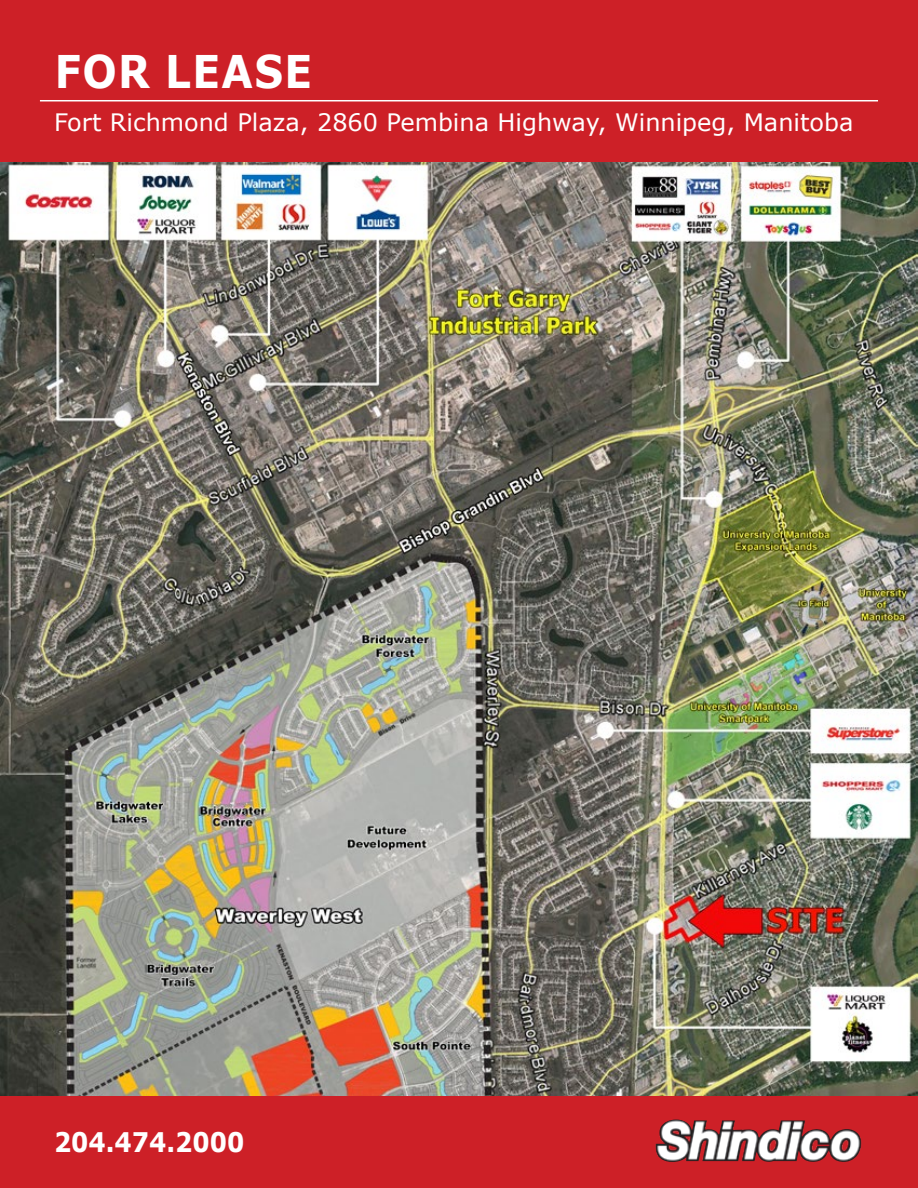
<style>
.page{position:relative;width:918px;height:1188px;background:#fff}
.page>*{position:absolute;margin:0;border:0;box-sizing:border-box;transform-origin:0 0}
.t1{font:700 45px "Verdana";letter-spacing:.035em;color:#fff;scale:.9 1}
.t2{font:700 27px "Verdana";color:#fff;scale:.9 1}
.t3{font:24px "Verdana";color:#fff}
</style>
<div class="page">
<div style="left:0;top:0;width:918px;height:162px;background:#cd2027"></div>
<div style="left:0;top:1096px;width:918px;height:92px;background:#cd2027"></div>
<img style="left:655px;top:1120px;width:207px;height:42px">
<hr style="left:40px;top:100px;width:838px;height:1px;background:#fff">
<img style="left:0;top:163px;width:918px;height:933px">
<h1 class="t1" style="left:55px;top:40px;width:288px">FOR LEASE</h1>
<p class="t3" style="left:54px;top:106px;width:801px">Fort Richmond Plaza, 2860 Pembina Highway, Winnipeg, Manitoba</p>
<p class="t2" style="left:54px;top:1123px;width:213px">204.474.2000</p>
</div>
